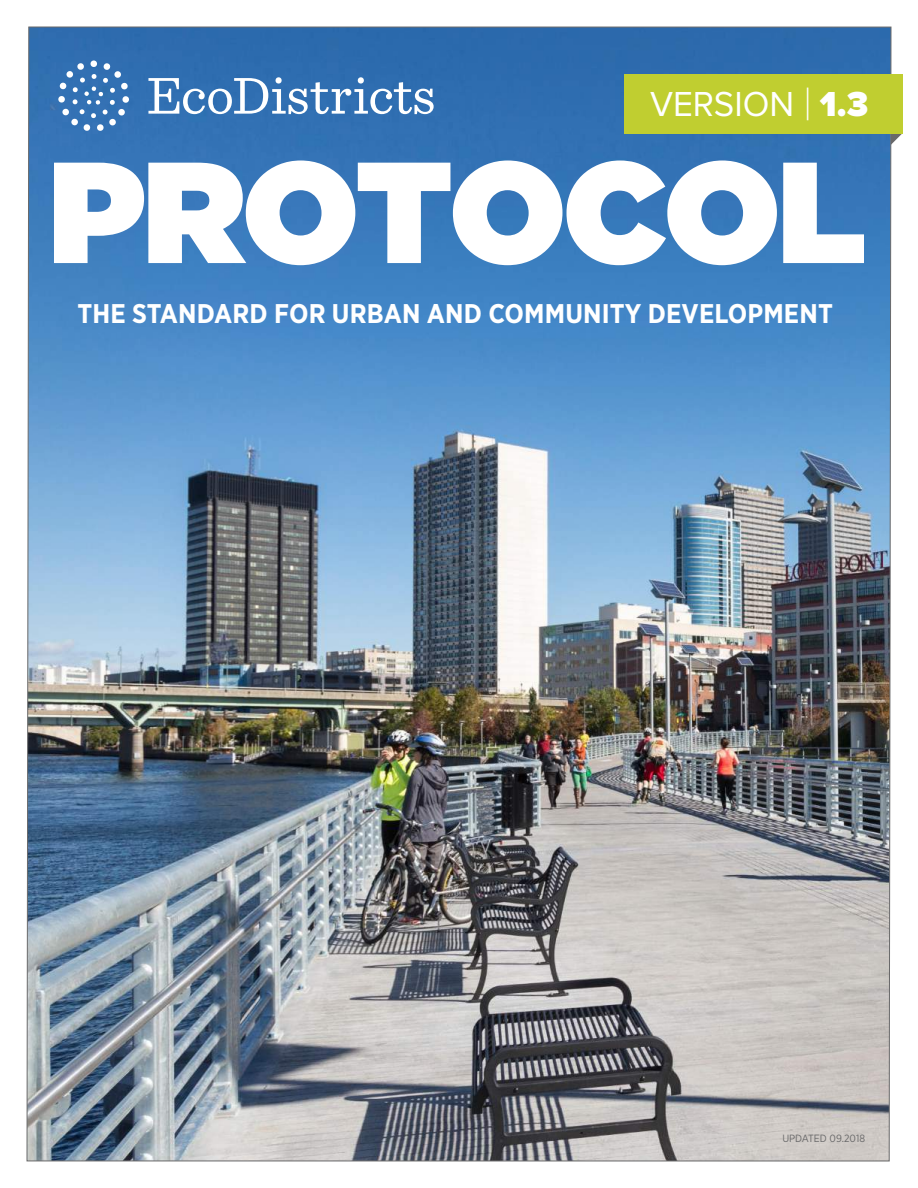
<style>
.page{position:relative;width:918px;height:1188px;background:#fff}
.page>*{position:absolute;margin:0;border:0;box-sizing:border-box;transform-origin:0 0}
.t1{font:36px "Proxima Nova";color:#fff}
.t2{font:700 27px "Gotham Narrow";letter-spacing:.005em;color:#fff}
.t3{font:10.5px "Gotham Narrow";color:#69696a}
.s1{font-family:"Gotham Narrow";font-weight:300}
.s2{font-weight:900}
</style>
<div class="page">
<svg style="left:892px;top:134px;width:10px;height:10px"></svg>
<img style="left:26px;top:26px;width:866px;height:1136px">
<div style="left:624px;top:75px;width:279px;height:59px;background:#c0ce30"></div>
<svg style="left:54px;top:160px;width:810px;height:105px"></svg>
<svg style="left:58px;top:60px;width:71px;height:71px"></svg>
<svg style="left:148px;top:77px;width:286px;height:37px"></svg>
<h1 class="t1" style="left:650px;top:84px;width:220px">VERSION <span class="s1">|</span> <span class="s2">1.3</span></h1>
<p class="t2" style="left:78px;top:296px;width:757px">THE STANDARD FOR URBAN AND COMMUNITY DEVELOPMENT</p>
<p class="t3" style="left:782px;top:1132px;width:84px">UPDATED 09.2018</p>
</div>
